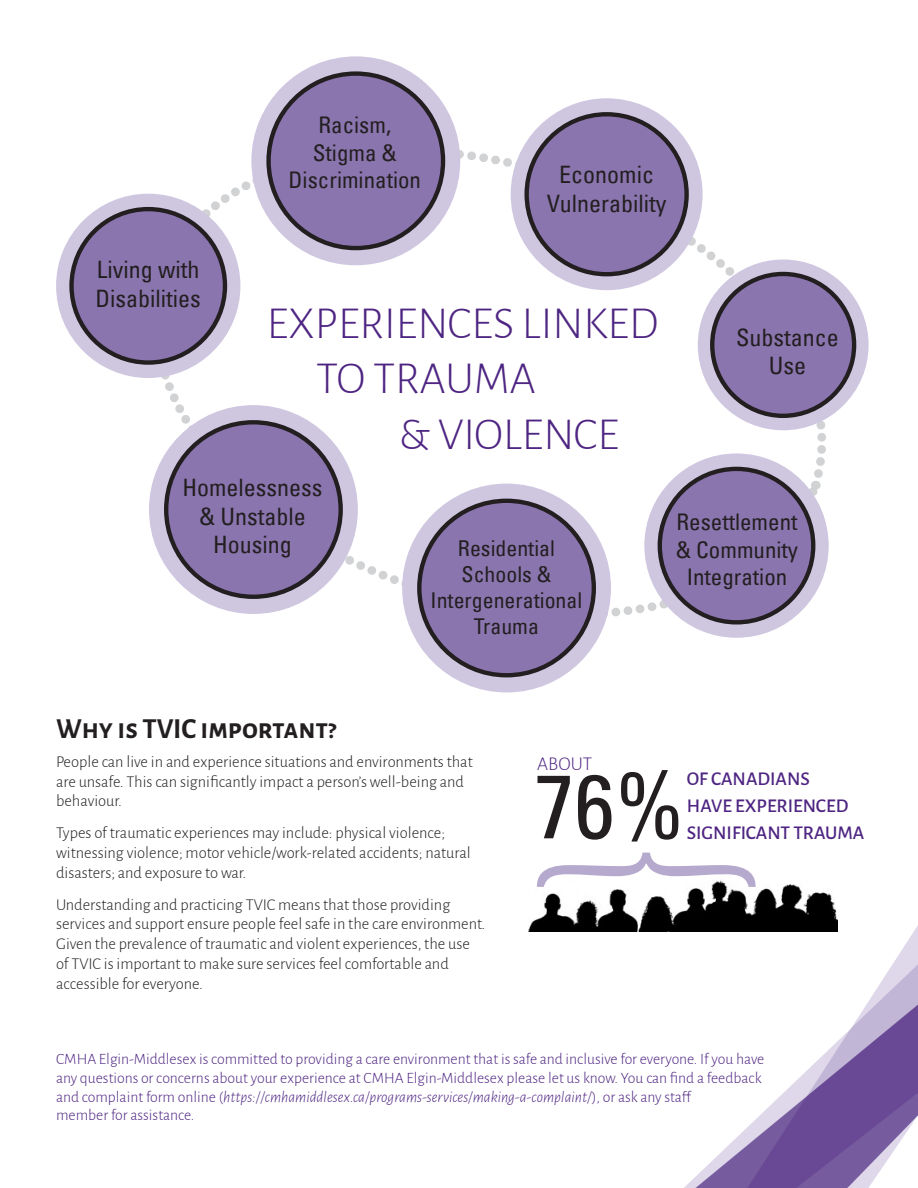
<style>
.page{position:relative;width:918px;height:1188px;background:#fff}
.page>*{position:absolute;margin:0;border:0;box-sizing:border-box;transform-origin:0 0}
.t1{font:condensed 90px "Univers LT";color:#231f20}
.t2{font:300 45.9px "Alegreya Sans";color:#4e2582}
.t3{font:700 28.5px "Alegreya Sans SC";color:#231f20}
.t4{font:condensed 24px/28.8px "Univers LT";color:#231f20;text-align:center}
.t5{font:condensed 22.95px/27.5px "Univers LT";color:#231f20;text-align:center}
.t6{font:condensed 21.9px/26.2px "Univers LT";color:#231f20;text-align:center}
.t7{font:500 19.5px/27px "Alegreya Sans";color:#4e2582}
.t8{font:300 19.5px "Alegreya Sans";color:#4e2582}
.t9{font:300 16.5px/19.8px "Alegreya Sans";color:#231f20}
.t10{font:300 15.75px/18.9px "Alegreya Sans";color:#4e2582}
.s1{font-style:italic}
</style>
<div class="page">
<img style="left:529px;top:884px;width:309px;height:47px">
<svg style="left:537px;top:853px;width:219px;height:34px"></svg>
<img style="left:608px;top:925px;width:310px;height:263px">
<svg style="left:429px;top:483px;width:392px;height:159px"></svg>
<svg style="left:549px;top:237px;width:293px;height:247px"></svg>
<svg style="left:158px;top:121px;width:396px;height:164px"></svg>
<svg style="left:136px;top:281px;width:293px;height:318px"></svg>
<div style="left:251px;top:56px;width:209px;height:209px;background:#cfc7e0;border-radius:50%"></div>
<div style="left:269px;top:74px;width:174px;height:174px;background:#8a75af;border-radius:50%"></div>
<div style="left:266px;top:71px;width:179px;height:179px;border:4px solid #231f20;border-radius:50%"></div>
<div style="left:511px;top:98px;width:192px;height:192px;background:#cfc7e0;border-radius:50%"></div>
<div style="left:527px;top:114px;width:160px;height:160px;background:#8a75af;border-radius:50%"></div>
<div style="left:524px;top:112px;width:165px;height:164px;border:4px solid #231f20;border-radius:50%"></div>
<div style="left:56px;top:194px;width:184px;height:184px;background:#cfc7e0;border-radius:50%"></div>
<div style="left:72px;top:209px;width:153px;height:154px;background:#8a75af;border-radius:50%"></div>
<div style="left:69px;top:207px;width:158px;height:158px;border:4px solid #231f20;border-radius:50%"></div>
<div style="left:149px;top:405px;width:209px;height:209px;background:#cfc7e0;border-radius:50%"></div>
<div style="left:166px;top:422px;width:175px;height:175px;background:#8a75af;border-radius:50%"></div>
<div style="left:164px;top:420px;width:179px;height:179px;border:4px solid #231f20;border-radius:50%"></div>
<div style="left:698px;top:260px;width:171px;height:170px;background:#cfc7e0;border-radius:50%"></div>
<div style="left:712px;top:274px;width:142px;height:142px;background:#8a75af;border-radius:50%"></div>
<div style="left:710px;top:272px;width:146px;height:146px;border:4px solid #231f20;border-radius:50%"></div>
<div style="left:402px;top:484px;width:209px;height:208px;background:#cfc7e0;border-radius:50%"></div>
<div style="left:419px;top:501px;width:175px;height:174px;background:#8a75af;border-radius:50%"></div>
<div style="left:417px;top:499px;width:179px;height:178px;border:4px solid #231f20;border-radius:50%"></div>
<svg style="left:644px;top:453px;width:185px;height:185px;background:#c0b8ce"></svg>
<div style="left:660px;top:469px;width:153px;height:153px;background:#8a75af;border-radius:50%"></div>
<div style="left:658px;top:467px;width:157px;height:158px;border:4px solid #231f20;border-radius:50%"></div>
<p class="t5" style="left:289px;top:111px;width:134px">Racism,<br>Stigma &amp;<br>Discrimination</p>
<p class="t4" style="left:547px;top:160px;width:121px">Economic<br>Vulnerability</p>
<p class="t4" style="left:95px;top:255px;width:107px;text-align:left">Living with<br>Disabilities</p>
<p class="t2" style="left:267px;top:293px;width:393px">EXPERIENCES LINKED</p>
<p class="t2" style="left:316px;top:348px;width:221px">TO TRAUMA</p>
<p class="t2" style="left:399px;top:403px;width:222px">&amp; VIOLENCE</p>
<p class="t4" style="left:182px;top:473px;width:142px">Homelessness &amp; Unstable<br>Housing</p>
<p class="t6" style="left:431px;top:534px;width:153px">Residential<br>Schools &amp;<br>Intergenerational<br>Trauma</p>
<p class="t4" style="left:736px;top:322px;width:104px">Substance<br>Use</p>
<p class="t5" style="left:676px;top:508px;width:124px">Resettlement &amp; Community<br>Integration</p>
<p class="t3" style="left:56px;top:708px;width:282px">Why is TVIC important?</p>
<p class="t9" style="left:56px;top:751px;width:418px">People can live in and experience situations and environments that are unsafe. This can significantly impact a person’s well-being and behaviour.</p>
<p class="t9" style="left:56px;top:822px;width:416px">Types of traumatic experiences may include: physical violence; witnessing violence; motor vehicle/work-related accidents; natural disasters; and exposure to war.</p>
<p class="t9" style="left:56px;top:894px;width:431px">Understanding and practicing TVIC means that those providing services and support ensure people feel safe in the care environment.<br>Given the prevalence of traumatic and violent experiences, the use of TVIC is important to make sure services feel comfortable and accessible for everyone.</p>
<p class="t8" style="left:537px;top:751px;width:56px">ABOUT</p>
<p class="t1" style="left:535px;top:749px;width:151px">76%</p>
<p class="t7" style="left:687px;top:764px;width:179px">OF CANADIANS<br>HAVE EXPERIENCED<br>SIGNIFICANT TRAUMA</p>
<p class="t10" style="left:56px;top:1049px;width:710px">CMHA Elgin-Middlesex is committed to providing a care environment that is safe and inclusive for everyone. If you have any questions or concerns about your experience at CMHA Elgin-Middlesex please let us know. You can find a feedback and complaint form online (<span class="s1">https://cmhamiddlesex.ca/programs-services/making-a-complaint/</span>), or ask any staff<br>member for assistance.</p>
</div>
